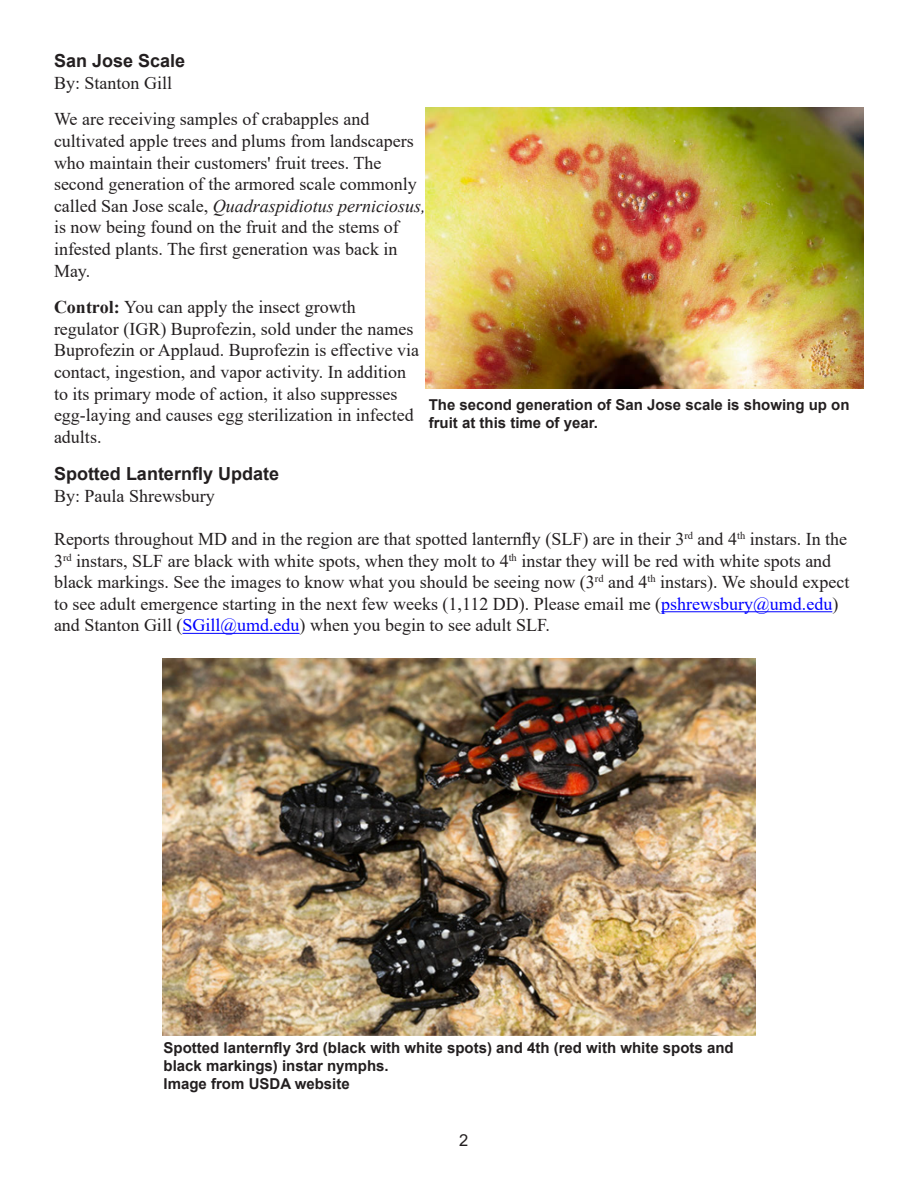
<style>
.page{position:relative;width:918px;height:1188px;background:#fff}
.page>*{position:absolute;margin:0;border:0;box-sizing:border-box;transform-origin:0 0}
.t1{font:18px/21.6px "Times New Roman";color:#231f20}
.t2{font:700 18px/21.6px "Arial";color:#231f20}
.t3{font:16.5px "Arial";color:#231f20}
.Photo_credit{font:700 15px/18px "Arial";color:#231f20}
.s1{font-family:"Arial";font-weight:700}
.s2{font-style:italic}
.s3{font-weight:700}
.s4{font-family:"Times New Roman";font-weight:400}
.s5{color:#00f}
</style>
<div class="page">
<hr style="left:661px;top:611px;width:171px;height:1px;background:#00f">
<hr style="left:182px;top:633px;width:118px;height:1px;background:#00f">
<img style="left:163px;top:658px;width:593px;height:377px">
<img style="left:426px;top:108px;width:438px;height:281px">
<p class="t1" style="left:54px;top:50px;width:133px"><span class="s1">San Jose Scale<br></span>By: Stanton Gill</p>
<p class="t1" style="left:54px;top:108px;width:373px">We are receiving samples of crabapples and cultivated apple trees and plums from landscapers who maintain their customers' fruit trees. The second generation of the armored scale commonly called San Jose scale, <span class="s2">Quadraspidiotus perniciosus, </span>is now being found on the fruit and the stems of infested plants. The first generation was back in May.</p>
<p class="t1" style="left:54px;top:296px;width:367px"><span class="s3">Control:</span> You can apply the insect growth regulator (IGR) Buprofezin, sold under the names Buprofezin or Applaud. Buprofezin is effective via contact, ingestion, and vapor activity. In addition to its primary mode of action, it also suppresses egg-laying and causes egg sterilization in infected adults.</p>
<p class="Photo_credit" style="left:429px;top:395px;width:422px">The second generation of San Jose scale is showing up on fruit at this time of year.</p>
<p class="t2" style="left:54px;top:463px;width:227px">Spotted Lanternfly Update<br><span class="s4">By: Paula Shrewsbury</span></p>
<p class="t1" style="left:54px;top:528px;width:797px">Reports throughout MD and in the region are that spotted lanternfly (SLF) are in their 3<sup>rd</sup> and 4<sup>th</sup> instars. In the 3<sup>rd</sup> instars, SLF are black with white spots, when they molt to 4<sup>th</sup> instar they will be red with white spots and black markings. See the images to know what you should be seeing now (3<sup>rd</sup> and 4<sup>th</sup> instars). We should expect to see adult emergence starting in the next few weeks (1,112 DD). Please email me (<span class="s5">pshrewsbury@umd.edu</span>) and Stanton Gill (<span class="s5">SGill@umd.edu</span>) when you begin to see adult SLF.</p>
<p class="Photo_credit" style="left:164px;top:1039px;width:572px">Spotted lanternfly 3rd (black with white spots) and 4th (red with white spots and black markings) instar nymphs.<br>Image from USDA website</p>
<p class="t3" style="left:459px;top:1129px;width:11px">2</p>
</div>
